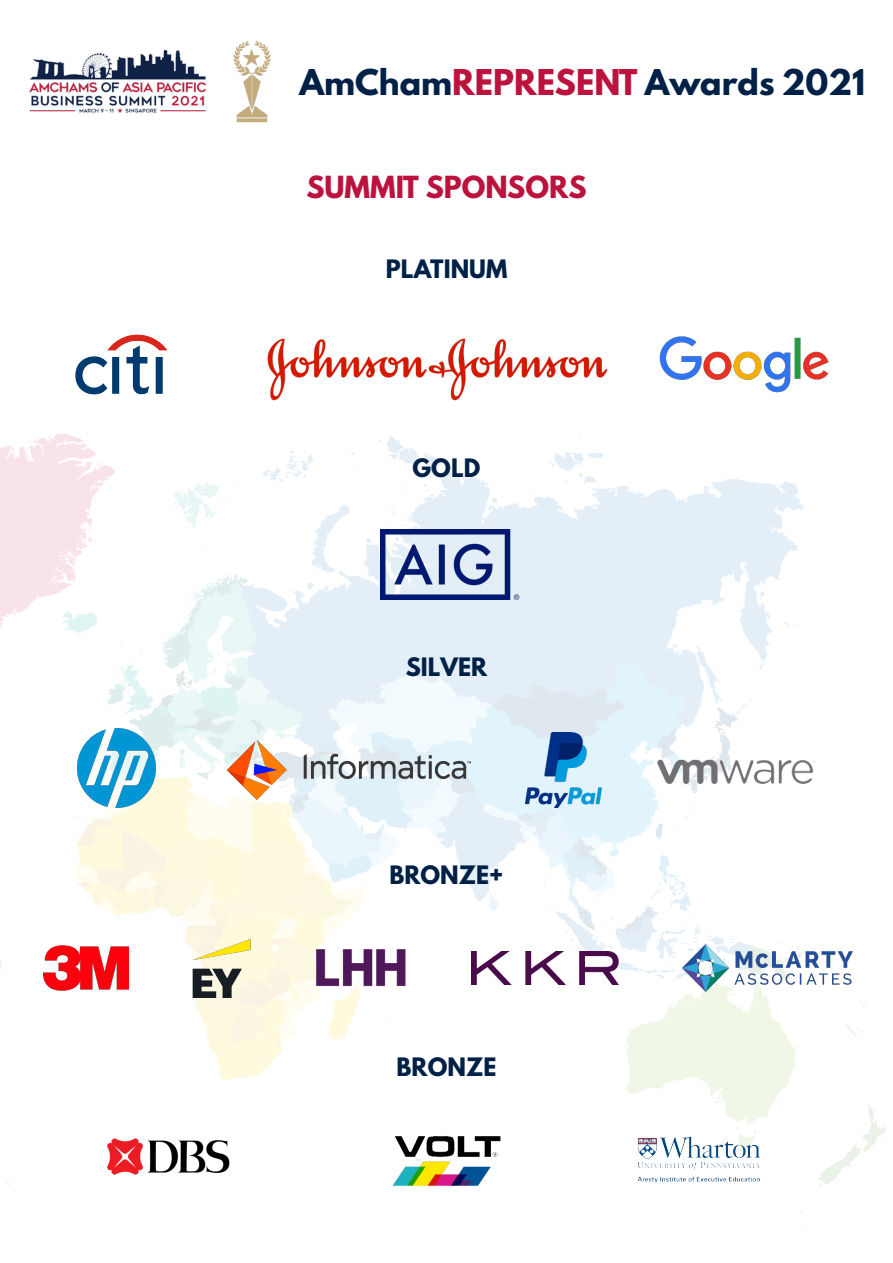
<style>
.page{position:relative;width:893px;height:1263px;background:#fff}
.page>*{position:absolute;margin:0;border:0;box-sizing:border-box;transform-origin:0 0}
.t1{font:700 31.5px "League Spartan";color:#002147}
.t2{font:700 27px "League Spartan";color:#bb133e}
.t3{font:700 22.5px "League Spartan";color:#002147}
.s1{color:#bb133e}
</style>
<div class="page">
<img style="left:0;top:433px;width:886px;height:795px">
<img style="left:233px;top:41px;width:37px;height:81px">
<img style="left:29px;top:49px;width:178px;height:64px">
<img style="left:75px;top:334px;width:93px;height:61px">
<img style="left:659px;top:336px;width:170px;height:57px">
<img style="left:267px;top:338px;width:341px;height:63px">
<img style="left:587px;top:720px;width:298px;height:99px">
<img style="left:77px;top:729px;width:79px;height:78px">
<img style="left:525px;top:732px;width:76px;height:75px">
<img style="left:472px;top:951px;width:147px;height:34px">
<img style="left:683px;top:945px;width:170px;height:46px">
<img style="left:43px;top:945px;width:86px;height:46px">
<img style="left:636px;top:1134px;width:126px;height:50px">
<img style="left:105px;top:1134px;width:125px;height:44px">
<img style="left:192px;top:939px;width:58px;height:58px">
<img style="left:314px;top:947px;width:94px;height:42px">
<img style="left:387px;top:1134px;width:119px;height:53px">
<img style="left:227px;top:740px;width:244px;height:60px">
<img style="left:380px;top:529px;width:141px;height:70px">
<h1 class="t1" style="left:299px;top:71px;width:567px">AmCham<span class="s1">REPRESENT</span> Awards 2021</h1>
<p class="t2" style="left:306px;top:178px;width:282px">SUMMIT SPONSORS</p>
<p class="t3" style="left:386px;top:261px;width:123px">PLATINUM</p>
<p class="t3" style="left:413px;top:460px;width:69px">GOLD</p>
<p class="t3" style="left:406px;top:659px;width:83px">SILVER</p>
<p class="t3" style="left:389px;top:867px;width:116px">BRONZE+</p>
<p class="t3" style="left:397px;top:1059px;width:101px">BRONZE</p>
</div>
